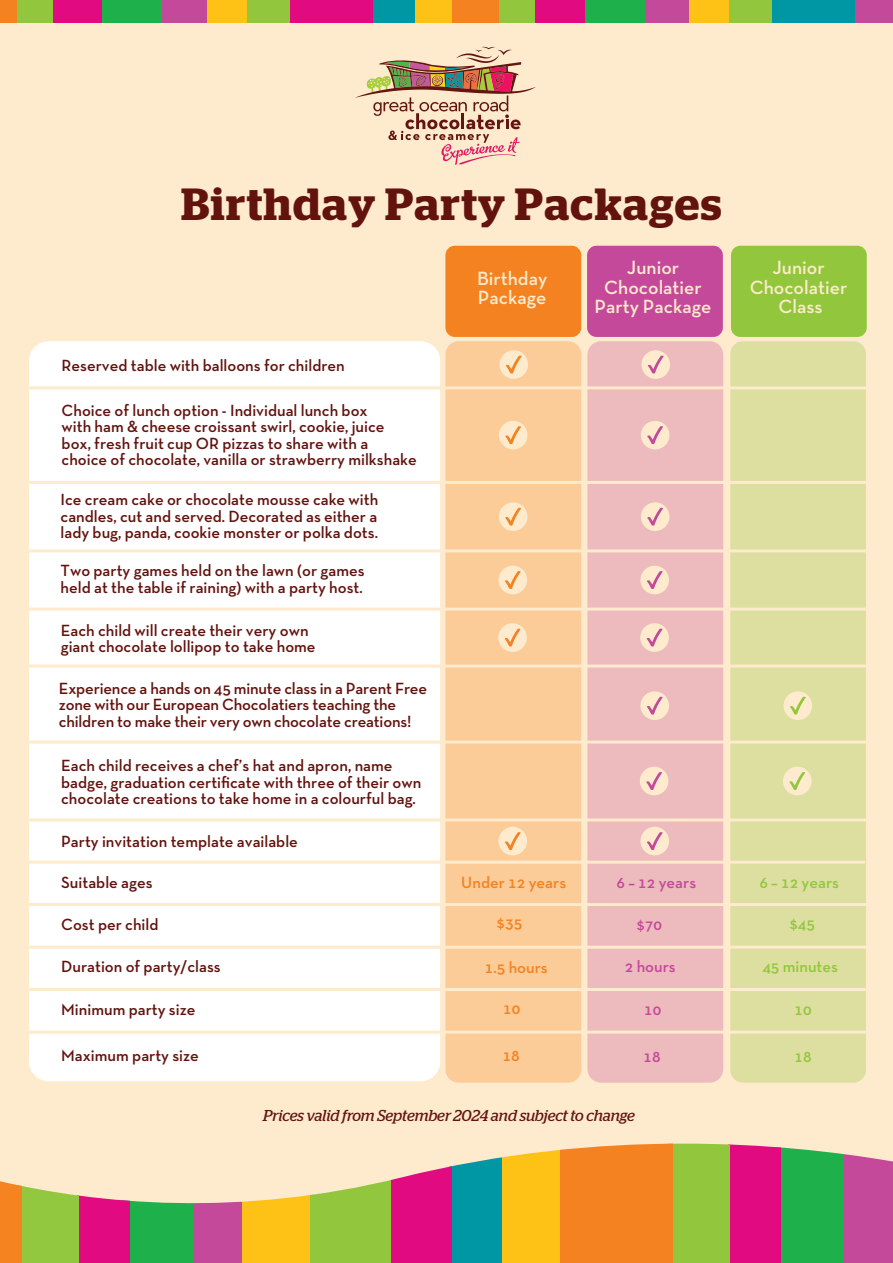
<style>
.page{position:relative;width:893px;height:1263px;background:#feeacc}
.page>*{position:absolute;margin:0;border:0;box-sizing:border-box;transform-origin:0 0}
.t1{font:600 45px "Stag";letter-spacing:.03em;color:#63130e}
.t2{font:600 19.5px/19.5px "Neutra Text TF";color:#feeacc;text-align:center}
.t3{font:600 16.5px/16.5px "Neutra Text TF";color:#63130e}
.t4{font:600 16.5px "Neutra Text TF";color:#f58220}
.t5{font:600 16.5px "Neutra Text TF";color:#92c73d}
.t6{font:600 16.5px "Neutra Text TF";color:#c5499b}
.t7{font:italic 15.75px "Stag";color:#63130e}
</style>
<div class="page">
<div style="left:52px;top:0;width:53px;height:23px;background:#e10a80"></div>
<div style="left:17px;top:0;width:35px;height:23px;background:#92c73d"></div>
<div style="left:0;top:0;width:17px;height:23px;background:#f58220"></div>
<div style="left:205px;top:0;width:47px;height:23px;background:#fec216"></div>
<div style="left:161px;top:0;width:46px;height:23px;background:#c5499b"></div>
<div style="left:103px;top:0;width:59px;height:23px;background:#1eb14b"></div>
<div style="left:535px;top:0;width:52px;height:23px;background:#e10a80"></div>
<div style="left:499px;top:0;width:36px;height:23px;background:#92c73d"></div>
<div style="left:247px;top:0;width:45px;height:23px;background:#92c73d"></div>
<div style="left:446px;top:0;width:53px;height:23px;background:#f58220"></div>
<div style="left:413px;top:0;width:39px;height:23px;background:#fec216"></div>
<div style="left:370px;top:0;width:45px;height:23px;background:#0097a4"></div>
<div style="left:290px;top:0;width:83px;height:23px;background:#e10a80"></div>
<div style="left:687px;top:0;width:44px;height:23px;background:#fec216"></div>
<div style="left:643px;top:0;width:46px;height:23px;background:#c5499b"></div>
<div style="left:585px;top:0;width:59px;height:23px;background:#1eb14b"></div>
<div style="left:729px;top:0;width:45px;height:23px;background:#92c73d"></div>
<div style="left:852px;top:0;width:41px;height:23px;background:#c5499b"></div>
<div style="left:772px;top:0;width:83px;height:23px;background:#0097a4"></div>
<div style="left:844px;top:1143px;width:49px;height:120px;background:#c5499b"></div>
<div style="left:501px;top:1143px;width:61px;height:120px;background:#fec216"></div>
<div style="left:772px;top:1143px;width:72px;height:120px;background:#1eb14b"></div>
<div style="left:728px;top:1143px;width:52px;height:120px;background:#e10a80"></div>
<div style="left:668px;top:1143px;width:62px;height:120px;background:#92c73d"></div>
<div style="left:560px;top:1143px;width:112px;height:120px;background:#f58220"></div>
<div style="left:242px;top:1195px;width:68px;height:68px;background:#fec216"></div>
<div style="left:193px;top:1201px;width:49px;height:62px;background:#c5499b"></div>
<div style="left:129px;top:1200px;width:64px;height:63px;background:#1eb14b"></div>
<div style="left:79px;top:1195px;width:50px;height:68px;background:#e10a80"></div>
<svg style="left:21px;top:1185px;width:58px;height:78px;background:#9cc94a"></svg>
<div style="left:0;top:1181px;width:21px;height:82px;background:#f58320"></div>
<svg style="left:451px;top:1143px;width:51px;height:120px;background:#2ba1a9"></svg>
<svg style="left:391px;top:1166px;width:60px;height:97px;background:#e31a85"></svg>
<svg style="left:310px;top:1180px;width:81px;height:83px;background:#9cca4b"></svg>
<div style="left:730px;top:341px;width:136px;height:742px;background:#dddfa1;border-radius:13px"></div>
<div style="left:587px;top:341px;width:136px;height:742px;background:#edbabd;border-radius:14px"></div>
<div style="left:445px;top:341px;width:136px;height:742px;background:#fbcb98;border-radius:13px"></div>
<div style="left:445px;top:246px;width:136px;height:91px;background:#f58220;border-radius:9px"></div>
<div style="left:731px;top:246px;width:136px;height:91px;background:#92c73d;border-radius:9px"></div>
<div style="left:29px;top:341px;width:411px;height:740px;background:#fff;border-radius:19px"></div>
<div style="left:587px;top:246px;width:136px;height:91px;background:#c5499b;border-radius:9px"></div>
<div style="left:499px;top:350px;width:29px;height:29px;background:#feeacc;border-radius:50%"></div>
<svg style="left:506px;top:356px;width:16px;height:18px"></svg>
<hr style="left:24px;top:386px;width:848px;height:3px;background:#feeacc">
<hr style="left:24px;top:481px;width:848px;height:3px;background:#feeacc">
<hr style="left:19px;top:549px;width:861px;height:3px;background:#feeacc">
<hr style="left:18px;top:608px;width:848px;height:3px;background:#feeacc">
<hr style="left:24px;top:664px;width:848px;height:3px;background:#feeacc">
<hr style="left:19px;top:740px;width:868px;height:3px;background:#feeacc">
<hr style="left:18px;top:818px;width:848px;height:3px;background:#feeacc">
<hr style="left:17px;top:861px;width:848px;height:3px;background:#feeacc">
<hr style="left:29px;top:903px;width:848px;height:3px;background:#feeacc">
<hr style="left:24px;top:946px;width:856px;height:3px;background:#feeacc">
<hr style="left:19px;top:988px;width:848px;height:3px;background:#feeacc">
<hr style="left:29px;top:1031px;width:855px;height:3px;background:#feeacc">
<div style="left:641px;top:350px;width:29px;height:29px;background:#feeacc;border-radius:50%"></div>
<svg style="left:648px;top:356px;width:16px;height:18px"></svg>
<div style="left:499px;top:421px;width:28px;height:28px;background:#feeacc;border-radius:50%"></div>
<svg style="left:505px;top:426px;width:16px;height:18px"></svg>
<div style="left:641px;top:421px;width:28px;height:28px;background:#feeacc;border-radius:50%"></div>
<svg style="left:647px;top:426px;width:16px;height:18px"></svg>
<div style="left:499px;top:502px;width:28px;height:29px;background:#feeacc;border-radius:50%"></div>
<svg style="left:505px;top:508px;width:16px;height:18px"></svg>
<div style="left:641px;top:502px;width:28px;height:29px;background:#feeacc;border-radius:50%"></div>
<svg style="left:647px;top:508px;width:16px;height:18px"></svg>
<div style="left:498px;top:566px;width:29px;height:28px;background:#feeacc;border-radius:50%"></div>
<svg style="left:505px;top:571px;width:16px;height:18px"></svg>
<div style="left:640px;top:566px;width:29px;height:28px;background:#feeacc;border-radius:50%"></div>
<svg style="left:647px;top:571px;width:16px;height:18px"></svg>
<div style="left:498px;top:623px;width:29px;height:29px;background:#feeacc;border-radius:50%"></div>
<svg style="left:505px;top:629px;width:16px;height:18px"></svg>
<div style="left:640px;top:623px;width:29px;height:29px;background:#feeacc;border-radius:50%"></div>
<svg style="left:647px;top:629px;width:15px;height:18px"></svg>
<div style="left:640px;top:691px;width:29px;height:29px;background:#feeacc;border-radius:50%"></div>
<svg style="left:647px;top:697px;width:16px;height:18px"></svg>
<div style="left:783px;top:691px;width:29px;height:29px;background:#feeacc;border-radius:50%"></div>
<svg style="left:790px;top:697px;width:16px;height:18px"></svg>
<div style="left:640px;top:767px;width:28px;height:28px;background:#feeacc;border-radius:50%"></div>
<svg style="left:646px;top:772px;width:16px;height:18px"></svg>
<div style="left:783px;top:767px;width:29px;height:28px;background:#feeacc;border-radius:50%"></div>
<svg style="left:789px;top:772px;width:16px;height:18px"></svg>
<div style="left:498px;top:827px;width:29px;height:28px;background:#feeacc;border-radius:50%"></div>
<svg style="left:505px;top:832px;width:16px;height:18px"></svg>
<div style="left:640px;top:827px;width:29px;height:28px;background:#feeacc;border-radius:50%"></div>
<svg style="left:647px;top:832px;width:16px;height:18px"></svg>
<svg style="left:355px;top:47px;width:181px;height:118px"></svg>
<h1 class="t1" style="left:181px;top:178px;width:542px">Birthday Party Packages</h1>
<p class="t3" style="left:62px;top:356px;width:285px">Reserved table with balloons for children</p>
<p class="t3" style="left:62px;top:401px;width:357px">Choice of lunch option - Individual lunch box<br>with ham &amp; cheese croissant swirl, cookie, juice box, fresh fruit cup OR pizzas to share with a choice of chocolate, vanilla or strawberry milkshake</p>
<p class="t3" style="left:61px;top:491px;width:319px;text-align:justify">Ice cream cake or chocolate mousse cake with candles, cut and served. Decorated as either a lady bug, panda, cookie monster or polka dots.</p>
<p class="t3" style="left:61px;top:562px;width:306px">Two party games held on the lawn (or games held at the table if raining) with a party host.</p>
<p class="t3" style="left:61px;top:621px;width:256px">Each child will create their very own giant chocolate lollipop to take home</p>
<p class="t3" style="left:59px;top:680px;width:370px">Experience a hands on 45 minute class in a Parent Free zone with our European Chocolatiers teaching the children to make their very own chocolate creations!</p>
<p class="t3" style="left:61px;top:757px;width:362px">Each child receives a chef’s hat and apron, name badge, graduation certificate with three of their own chocolate creations to take home in a colourful bag.</p>
<p class="t3" style="left:61px;top:833px;width:238px">Party invitation template available</p>
<p class="t3" style="left:61px;top:874px;width:93px">Suitable ages</p>
<p class="t3" style="left:61px;top:916px;width:99px">Cost per child</p>
<p class="t3" style="left:61px;top:958px;width:161px">Duration of party/class</p>
<p class="t3" style="left:61px;top:1000px;width:136px">Minimum party size</p>
<p class="t3" style="left:61px;top:1047px;width:139px">Maximum party size</p>
<p class="t2" style="left:477px;top:268px;width:72px;text-align:left">Birthday<br>Package</p>
<p class="t2" style="left:595px;top:258px;width:118px">Junior<br>Chocolatier<br>Party Package</p>
<p class="t2" style="left:750px;top:258px;width:99px">Junior<br>Chocolatier<br>Class</p>
<p class="t4" style="left:461px;top:872px;width:106px">Under 12 years</p>
<p class="t6" style="left:616px;top:872px;width:81px">6 – 12 years</p>
<p class="t5" style="left:759px;top:872px;width:81px">6 – 12 years</p>
<p class="t4" style="left:497px;top:912px;width:27px">$35</p>
<p class="t6" style="left:636px;top:914px;width:27px">$70</p>
<p class="t5" style="left:789px;top:913px;width:27px">$45</p>
<p class="t4" style="left:485px;top:957px;width:64px">1.5 hours</p>
<p class="t6" style="left:625px;top:957px;width:52px">2 hours</p>
<p class="t5" style="left:762px;top:957px;width:77px">45 minutes</p>
<p class="t4" style="left:503px;top:998px;width:19px">10</p>
<p class="t6" style="left:644px;top:999px;width:19px">10</p>
<p class="t5" style="left:794px;top:999px;width:19px">10</p>
<p class="t4" style="left:503px;top:1045px;width:19px">18</p>
<p class="t6" style="left:644px;top:1046px;width:19px">18</p>
<p class="t5" style="left:794px;top:1046px;width:19px">18</p>
<p class="t7" style="left:263px;top:1107px;width:373px">Prices valid from September 2024 and subject to change</p>
</div>
